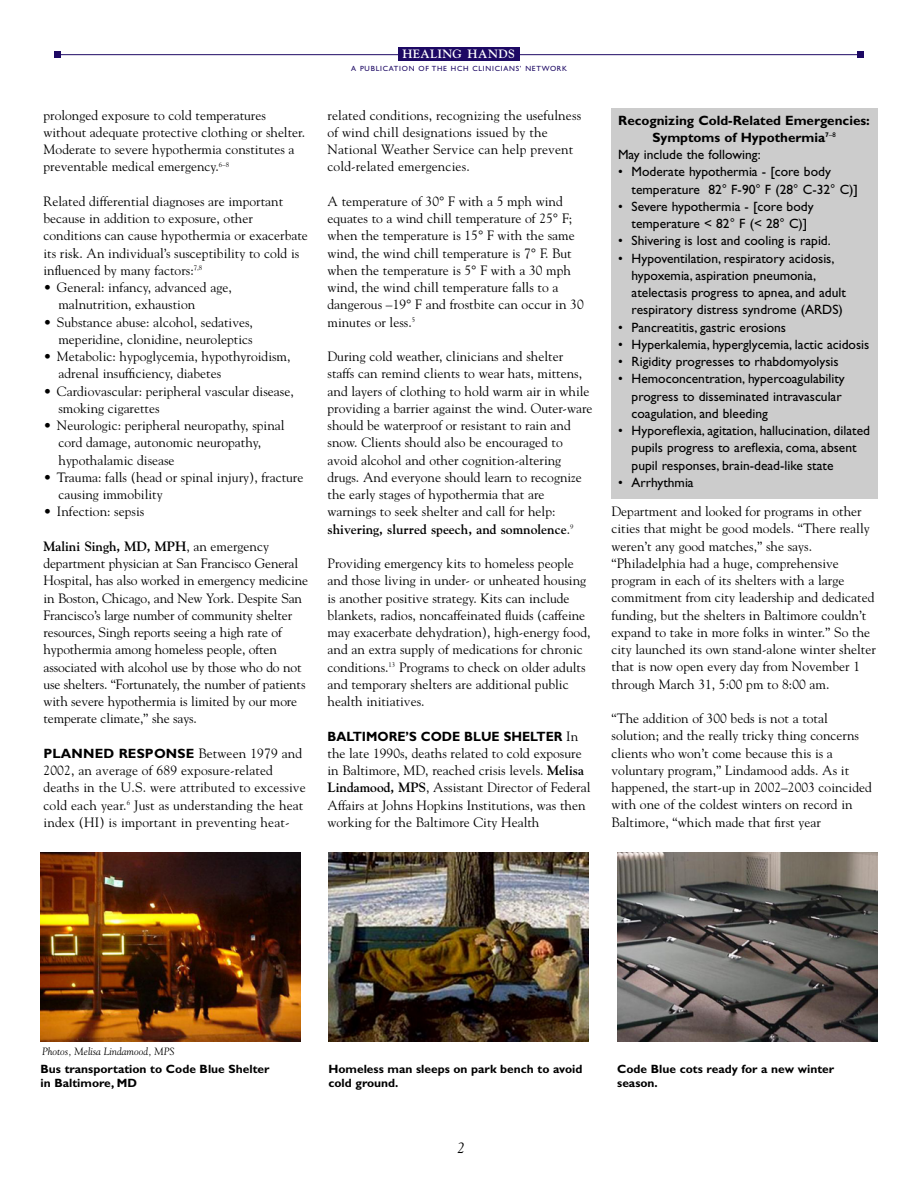
<style>
.page{position:relative;width:918px;height:1188px;background:#fff}
.page>*{position:absolute;margin:0;border:0;box-sizing:border-box;transform-origin:0 0}
.t1{font:italic 15px "Goudy";color:#000}
.t2{font:13.5px/17.2px "Goudy";color:#000}
.t3{font:13.5px/17.2px "Gill Sans";color:#000}
.t4{font:700 13.5px "Gill Sans";color:#000}
.t5{font:700 13.5px "Gill Sans";color:#000;scale:.95 1}
.t6{font:700 12px/13.5px "Gill Sans";color:#000}
.t7{font:700 12px "Goudy";letter-spacing:.03em;color:#fff}
.t8{font:italic 10.5px "Goudy";color:#000}
.t9{font:7.5px "Gill Sans";letter-spacing:.1em;color:#1d0964}
.s1{font-weight:700}
.s2{font-family:"Goudy";font-weight:400}
</style>
<div class="page">
<div style="left:611px;top:108px;width:267px;height:391px;background:#ccc"></div>
<img style="left:329px;top:852px;width:260px;height:189px">
<img style="left:41px;top:852px;width:260px;height:189px">
<img style="left:617px;top:852px;width:261px;height:189px">
<hr style="left:54px;top:54px;width:810px;height:1px;background:#1d0964">
<div style="left:857px;top:51px;width:7px;height:7px;background:#1d0964"></div>
<div style="left:54px;top:51px;width:7px;height:7px;background:#1d0964"></div>
<div style="left:398px;top:47px;width:122px;height:14px;background:#1d0964"></div>
<p class="t2" style="left:43px;top:106px;width:263px">prolonged exposure to cold temperatures without adequate protective clothing or shelter.<br>Moderate to severe hypothermia constitutes a preventable medical emergency.<sup>6–8</sup></p>
<p class="t2" style="left:43px;top:193px;width:266px">Related differential diagnoses are important because in addition to exposure, other conditions can cause hypothermia or exacerbate its risk. An individual’s susceptibility to cold is influenced by many factors:<sup>7,8</sup></p>
<p class="t2" style="left:58px;top:279px;width:175px;text-indent:-15px">• General: infancy, advanced age, malnutrition, exhaustion</p>
<p class="t2" style="left:43px;top:313px;width:211px;text-align:right">• Substance abuse: alcohol, sedatives, meperidine, clonidine, neuroleptics</p>
<p class="t2" style="left:58px;top:348px;width:234px;text-indent:-15px">• Metabolic: hypoglycemia, hypothyroidism, adrenal insufficiency, diabetes</p>
<p class="t2" style="left:58px;top:382px;width:237px;text-indent:-15px">• Cardiovascular: peripheral vascular disease, smoking cigarettes</p>
<p class="t2" style="left:58px;top:417px;width:228px;text-indent:-15px">• Neurologic: peripheral neuropathy, spinal cord damage, autonomic neuropathy, hypothalamic disease</p>
<p class="t2" style="left:58px;top:469px;width:246px;text-indent:-15px">• Trauma: falls (head or spinal injury), fracture causing immobility</p>
<p class="t2" style="left:43px;top:503px;width:102px">• Infection: sepsis</p>
<p class="t2" style="left:43px;top:538px;width:266px"><span class="s1">Malini Singh, MD, MPH</span>, an emergency department physician at San Francisco General Hospital, has also worked in emergency medicine in Boston, Chicago, and New York. Despite San Francisco’s large number of community shelter resources, Singh reports seeing a high rate of hypothermia among homeless people, often associated with alcohol use by those who do not use shelters. “Fortunately, the number of patients with severe hypothermia is limited by our more temperate climate,” she says.</p>
<p class="t4" style="left:43px;top:748px;width:260px">PLANNED RESPONSE <span class="s2">Between 1979 and</span></p>
<p class="t2" style="left:43px;top:762px;width:264px">2002, an average of 689 exposure-related deaths in the U.S. were attributed to excessive cold each year.<sup>6</sup> Just as understanding the heat index (HI) is important in preventing heat-</p>
<p class="t7" style="left:403px;top:47px;width:114px">HEALING HANDS</p>
<p class="t9" style="left:351px;top:65px;width:217px">A PUBLICATION OF THE HCH CLINICIANS’ NETWORK</p>
<p class="t2" style="left:328px;top:106px;width:255px">related conditions, recognizing the usefulness of wind chill designations issued by the National Weather Service can help prevent cold-related emergencies.</p>
<p class="t2" style="left:328px;top:193px;width:258px">A temperature of 30° F with a 5 mph wind equates to a wind chill temperature of 25° F; when the temperature is 15° F with the same wind, the wind chill temperature is 7° F. But when the temperature is 5° F with a 30 mph wind, the wind chill temperature falls to a dangerous –19° F and frostbite can occur in 30 minutes or less.<sup>5</sup></p>
<p class="t2" style="left:328px;top:348px;width:267px">During cold weather, clinicians and shelter staffs can remind clients to wear hats, mittens, and layers of clothing to hold warm air in while providing a barrier against the wind. Outer-ware should be waterproof or resistant to rain and snow. Clients should also be encouraged to avoid alcohol and other cognition-altering drugs. And everyone should learn to recognize the early stages of hypothermia that are warnings to seek shelter and call for help: <span class="s1">shivering, slurred speech, and somnolence</span>.<sup>9</sup></p>
<p class="t2" style="left:328px;top:555px;width:265px">Providing emergency kits to homeless people and those living in under- or unheated housing is another positive strategy. Kits can include blankets, radios, noncaffeinated fluids (caffeine may exacerbate dehydration), high-energy food, and an extra supply of medications for chronic conditions.<sup>13</sup> Programs to check on older adults and temporary shelters are additional public health initiatives.</p>
<p class="t5" style="left:328px;top:731px;width:265px">BALTIMORE’S CODE BLUE SHELTER <span class="s2">In</span></p>
<p class="t2" style="left:328px;top:745px;width:264px">the late 1990s, deaths related to cold exposure in Baltimore, MD, reached crisis levels. <span class="s1">Melisa Lindamood, MPS</span>, Assistant Director of Federal Affairs at Johns Hopkins Institutions, was then working for the Baltimore City Health</p>
<p class="t4" style="left:618px;top:115px;width:253px">Recognizing Cold-Related Emergencies:</p>
<p class="t4" style="left:652px;top:132px;width:185px">Symptoms of Hypothermia<sup>7</sup><sup>–8</sup></p>
<p class="t3" style="left:618px;top:147px;width:144px">May include the following:</p>
<p class="t3" style="left:632px;top:165px;width:228px;text-indent:-14px">• Moderate hypothermia - [core body temperature 82° F-90° F (28° C-32° C)]</p>
<p class="t3" style="left:618px;top:199px;width:197px;text-align:center">• Severe hypothermia - [core body temperature &lt; 82° F (&lt; 28° C)]</p>
<p class="t3" style="left:618px;top:234px;width:214px">• Shivering is lost and cooling is rapid.</p>
<p class="t3" style="left:632px;top:251px;width:216px;text-indent:-14px">• Hypoventilation, respiratory acidosis, hypoxemia, aspiration pneumonia, atelectasis progress to apnea, and adult respiratory distress syndrome (ARDS)</p>
<p class="t3" style="left:618px;top:320px;width:170px">• Pancreatitis, gastric erosions</p>
<p class="t3" style="left:618px;top:337px;width:253px">• Hyperkalemia, hyperglycemia, lactic acidosis</p>
<p class="t3" style="left:618px;top:354px;width:222px">• Rigidity progresses to rhabdomyolysis</p>
<p class="t3" style="left:632px;top:372px;width:215px;text-indent:-14px">• Hemoconcentration, hypercoagulability progress to disseminated intravascular coagulation, and bleeding</p>
<p class="t3" style="left:632px;top:423px;width:240px;text-indent:-14px">• Hyporeflexia, agitation, hallucination, dilated pupils progress to areflexia, coma, absent pupil responses, brain-dead-like state</p>
<p class="t3" style="left:618px;top:475px;width:77px">• Arrhythmia</p>
<p class="t2" style="left:612px;top:503px;width:266px">Department and looked for programs in other cities that might be good models. “There really weren’t any good matches,” she says. “Philadelphia had a huge, comprehensive program in each of its shelters with a large commitment from city leadership and dedicated funding, but the shelters in Baltimore couldn’t expand to take in more folks in winter.” So the city launched its own stand-alone winter shelter that is now open every day from November 1 through March 31, 5:00 pm to 8:00 am.</p>
<p class="t2" style="left:612px;top:710px;width:262px">“The addition of 300 beds is not a total solution; and the really tricky thing concerns clients who won’t come because this is a voluntary program,” Lindamood adds. As it happened, the start-up in 2002–2003 coincided with one of the coldest winters on record in Baltimore, “which made that first year</p>
<p class="t8" style="left:42px;top:1045px;width:134px">Photos, Melisa Lindamood, MPS</p>
<p class="t6" style="left:40px;top:1064px;width:231px">Bus transportation to Code Blue Shelter in Baltimore, MD</p>
<p class="t6" style="left:617px;top:1064px;width:219px">Code Blue cots ready for a new winter season.</p>
<p class="t6" style="left:328px;top:1064px;width:255px">Homeless man sleeps on park bench to avoid cold ground.</p>
<p class="t1" style="left:457px;top:1139px;width:9px">2</p>
</div>
